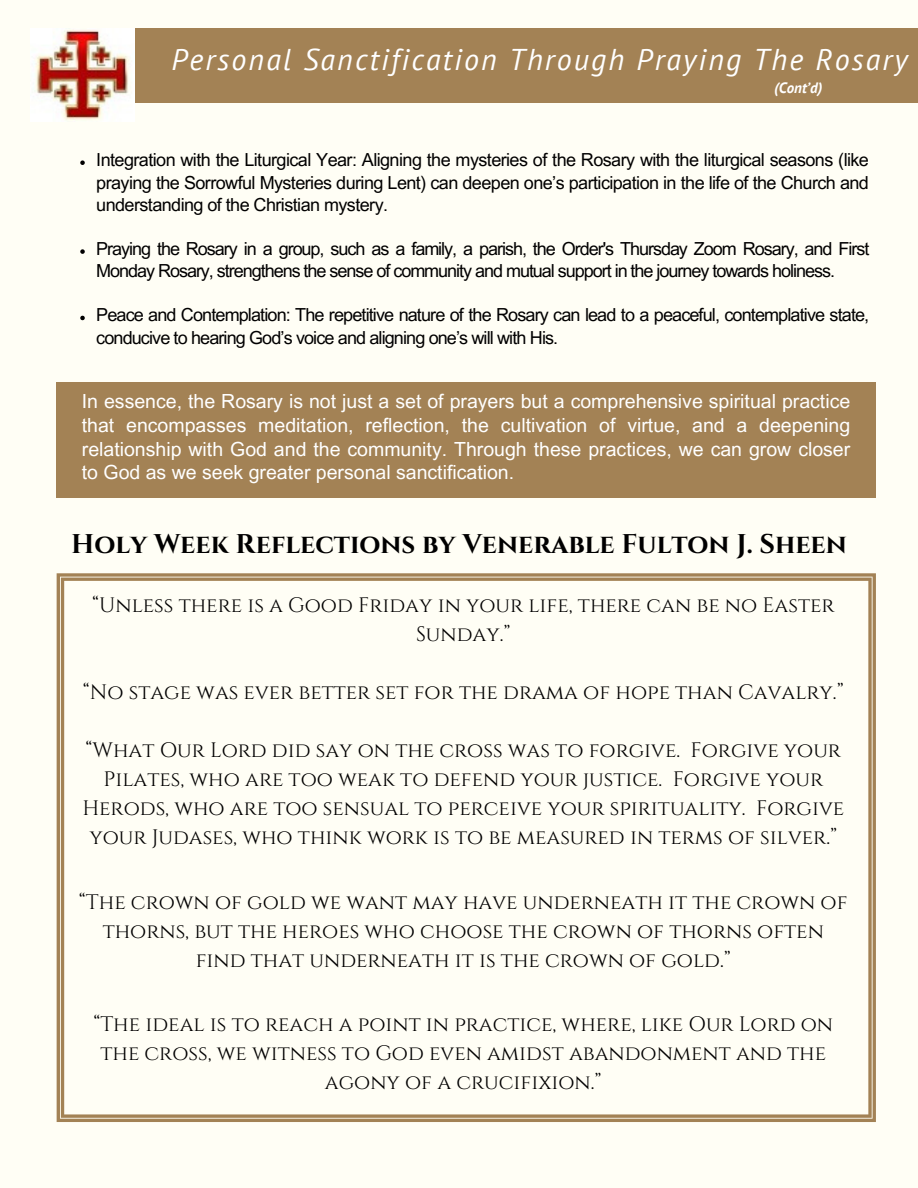
<style>
.page{position:relative;width:918px;height:1188px;background:#fffef5}
.page>*{position:absolute;margin:0;border:0;box-sizing:border-box;transform-origin:0 0}
.t1{font:italic 30px "PT Sans";letter-spacing:.07em;color:#fff}
.t2{font:700 27px "Cinzel";color:#000}
.t3{font:20.85px/29.1px "Cinzel";color:#000;text-align:center}
.t4{font:19.5px/23.7px "Arial MT Pro";color:#fff;text-align:justify}
.t5{font:18px/22.5px "Arial MT Pro";letter-spacing:-.05em;color:#000}
.t6{font:italic 700 15px "PT Sans";color:#fff}
</style>
<div class="page">
<div style="left:135px;top:28px;width:783px;height:74px;background:#a38255"></div>
<img style="left:36px;top:30px;width:92px;height:90px">
<div style="left:57px;top:382px;width:819px;height:116px;background:#a38255"></div>
<svg style="left:57px;top:573px;width:819px;height:549px"></svg>
<svg style="left:80px;top:160px;width:5px;height:5px"></svg>
<svg style="left:80px;top:249px;width:5px;height:5px"></svg>
<svg style="left:80px;top:316px;width:5px;height:4px"></svg>
<p class="t1" style="left:172px;top:40px;width:737px">Personal Sanctification Through Praying The Rosary</p>
<h3 class="t6" style="left:774px;top:78px;width:50px">(Cont’d)</h3>
<p class="t5" style="left:96px;top:151px;width:774px;text-align:justify">Integration with the Liturgical Year: Aligning the mysteries of the Rosary with the liturgical seasons (like praying the Sorrowful Mysteries during Lent) can deepen one’s participation in the life of the Church and understanding of the Christian mystery.</p>
<p class="t5" style="left:96px;top:240px;width:775px">Praying the Rosary in a group, such as a family, a parish, the Order's Thursday Zoom Rosary, and First<br>Monday Rosary, strengthens the sense of community and mutual support in the journey towards holiness.</p>
<p class="t5" style="left:96px;top:306px;width:775px">Peace and Contemplation: The repetitive nature of the Rosary can lead to a peaceful, contemplative state, conducive to hearing God’s voice and aligning one’s will with His.</p>
<h1 class="t4" style="left:82px;top:392px;width:770px">In essence, the Rosary is not just a set of prayers but a comprehensive spiritual practice that encompasses meditation, reflection, the cultivation of virtue, and a deepening relationship with God and the community. Through these practices, we can grow closer to God as we seek greater personal sanctification.</h1>
<h2 class="t2" style="left:71px;top:527px;width:777px">Holy Week Reflections by Venerable Fulton J. Sheen</h2>
<p class="t3" style="left:92px;top:591px;width:744px">“Unless there is a Good Friday in your life, there can be no Easter<br>Sunday.”</p>
<p class="t3" style="left:83px;top:678px;width:762px">“No stage was ever better set for the drama of hope than Cavalry.”</p>
<p class="t3" style="left:82px;top:736px;width:763px">“What Our Lord did say on the cross was to forgive. Forgive your Pilates, who are too weak to defend your justice. Forgive your Herods, who are too sensual to perceive your spirituality. Forgive your Judases, who think work is to be measured in terms of silver.”</p>
<p class="t3" style="left:79px;top:888px;width:770px">“The crown of gold we want may have underneath it the crown of thorns, but the heroes who choose the crown of thorns often find that underneath it is the crown of gold.”</p>
<p class="t3" style="left:93px;top:1010px;width:741px">“The ideal is to reach a point in practice, where, like Our Lord on the cross, we witness to God even amidst abandonment and the agony of a crucifixion.”</p>
</div>
